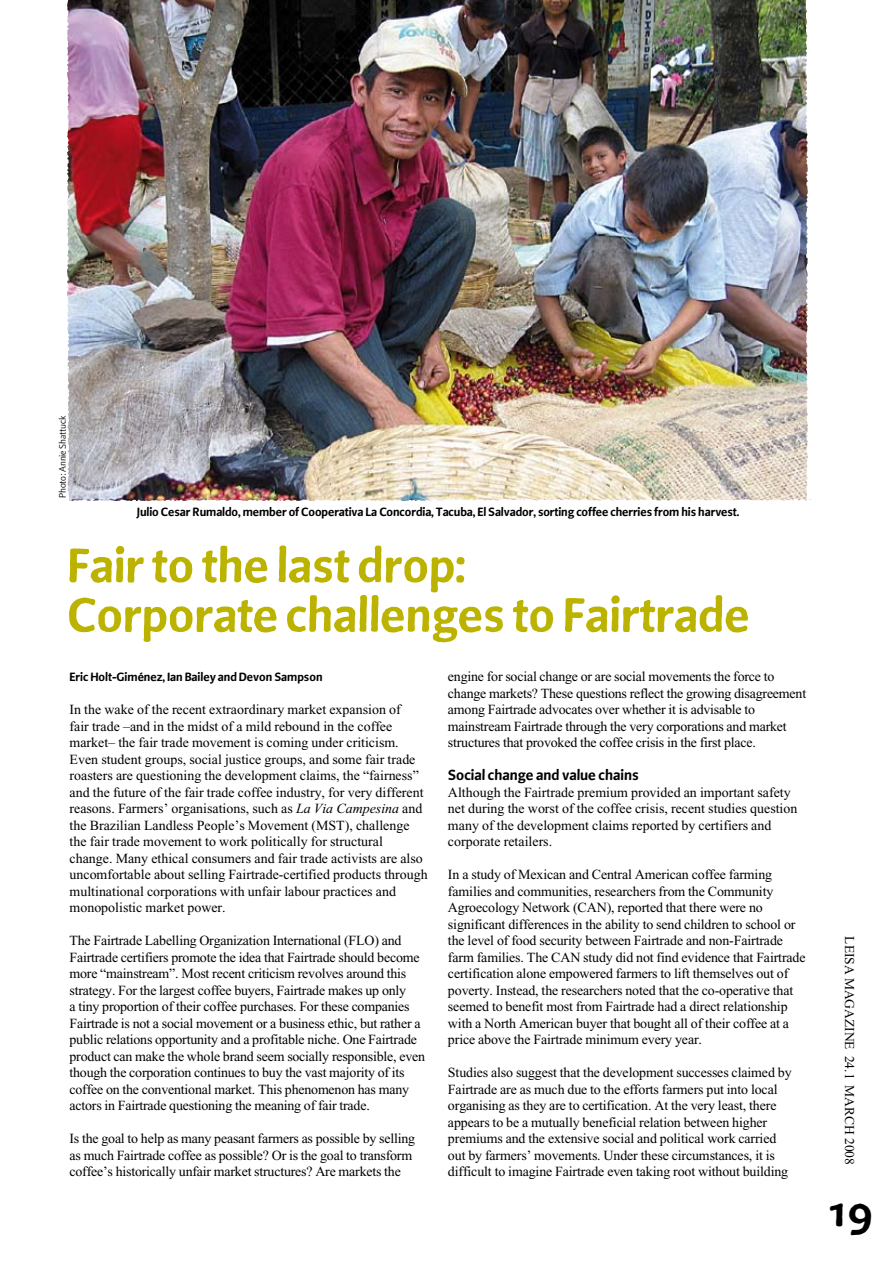
<style>
.page{position:relative;width:893px;height:1263px;background:#fff}
.page>*{position:absolute;margin:0;border:0;box-sizing:border-box;transform-origin:0 0}
.t1{font:54px/49.5px "Beo Sans Bold R11";color:#bbb300}
.t2{font:48px "Beo Sans Bold R11";color:#000}
.t3{font:16.5px "Beo Sans Bold R11";color:#000}
.t4{font:13.95px/16.5px "Times New Roman";letter-spacing:-.01em;color:#000}
.t5{font:13.5px "Beo Sans Bold R11";letter-spacing:-.005em;color:#000}
.t6{font:13.5px "Times New Roman";color:#000}
.t7{font:10.5px "Beo Sans R11";letter-spacing:-.005em;color:#000}
.s1{font-style:italic}
</style>
<div class="page">
<img style="left:67px;top:0;width:745px;height:502px">
<p class="t7" style="left:57px;top:498px;width:84px;rotate:-90deg">Photo: Annie Shattuck</p>
<p class="t5" style="left:137px;top:505px;width:604px">Julio Cesar Rumaldo, member of Cooperativa La Concordia, Tacuba, El Salvador, sorting coffee cherries from his harvest.</p>
<h1 class="t1" style="left:67px;top:542px;width:684px">Fair to the last drop:<br>Corporate challenges to Fairtrade</h1>
<p class="t5" style="left:70px;top:670px;width:255px">Eric Holt-Giménez, Ian Bailey and Devon Sampson</p>
<p class="t4" style="left:70px;top:701px;width:360px">In the wake of the recent extraordinary market expansion of<br>fair trade –and in the midst of a mild rebound in the coffee market– the fair trade movement is coming under criticism.<br>Even student groups, social justice groups, and some fair trade roasters are questioning the development claims, the “fairness” and the future of the fair trade coffee industry, for very different reasons. Farmers’ organisations, such as <span class="s1">La Via Campesina</span> and the Brazilian Landless People’s Movement (MST), challenge the fair trade movement to work politically for structural change. Many ethical consumers and fair trade activists are also uncomfortable about selling Fairtrade-certified products through multinational corporations with unfair labour practices and monopolistic market power.</p>
<p class="t4" style="left:70px;top:932px;width:357px">The Fairtrade Labelling Organization International (FLO) and Fairtrade certifiers promote the idea that Fairtrade should become more “mainstream”. Most recent criticism revolves around this strategy. For the largest coffee buyers, Fairtrade makes up only<br>a tiny proportion of their coffee purchases. For these companies Fairtrade is not a social movement or a business ethic, but rather a public relations opportunity and a profitable niche. One Fairtrade product can make the whole brand seem socially responsible, even though the corporation continues to buy the vast majority of its coffee on the conventional market. This phenomenon has many actors in Fairtrade questioning the meaning of fair trade.</p>
<p class="t4" style="left:70px;top:1130px;width:347px">Is the goal to help as many peasant farmers as possible by selling as much Fairtrade coffee as possible? Or is the goal to transform coffee’s historically unfair market structures? Are markets the</p>
<p class="t4" style="left:448px;top:668px;width:360px">engine for social change or are social movements the force to change markets? These questions reflect the growing disagreement among Fairtrade advocates over whether it is advisable to mainstream Fairtrade through the very corporations and market structures that provoked the coffee crisis in the first place.</p>
<p class="t3" style="left:448px;top:767px;width:192px">Social change and value chains</p>
<p class="t4" style="left:448px;top:784px;width:351px">Although the Fairtrade premium provided an important safety net during the worst of the coffee crisis, recent studies question many of the development claims reported by certifiers and corporate retailers.</p>
<p class="t4" style="left:448px;top:866px;width:359px">In a study of Mexican and Central American coffee farming families and communities, researchers from the Community Agroecology Network (CAN), reported that there were no significant differences in the ability to send children to school or the level of food security between Fairtrade and non-Fairtrade farm families. The CAN study did not find evidence that Fairtrade certification alone empowered farmers to lift themselves out of poverty. Instead, the researchers noted that the co-operative that seemed to benefit most from Fairtrade had a direct relationship with a North American buyer that bought all of their coffee at a price above the Fairtrade minimum every year.</p>
<p class="t4" style="left:448px;top:1064px;width:345px">Studies also suggest that the development successes claimed by Fairtrade are as much due to the efforts farmers put into local organising as they are to certification. At the very least, there appears to be a mutually beneficial relation between higher premiums and the extensive social and political work carried out by farmers’ movements. Under these circumstances, it is difficult to imagine Fairtrade even taking root without building</p>
<p class="t6" style="left:857px;top:936px;width:230px;rotate:90deg">LEISA Magazine 24.1 march 2008</p>
<h2 class="t2" style="left:828px;top:1187px;width:47px">19</h2>
</div>
